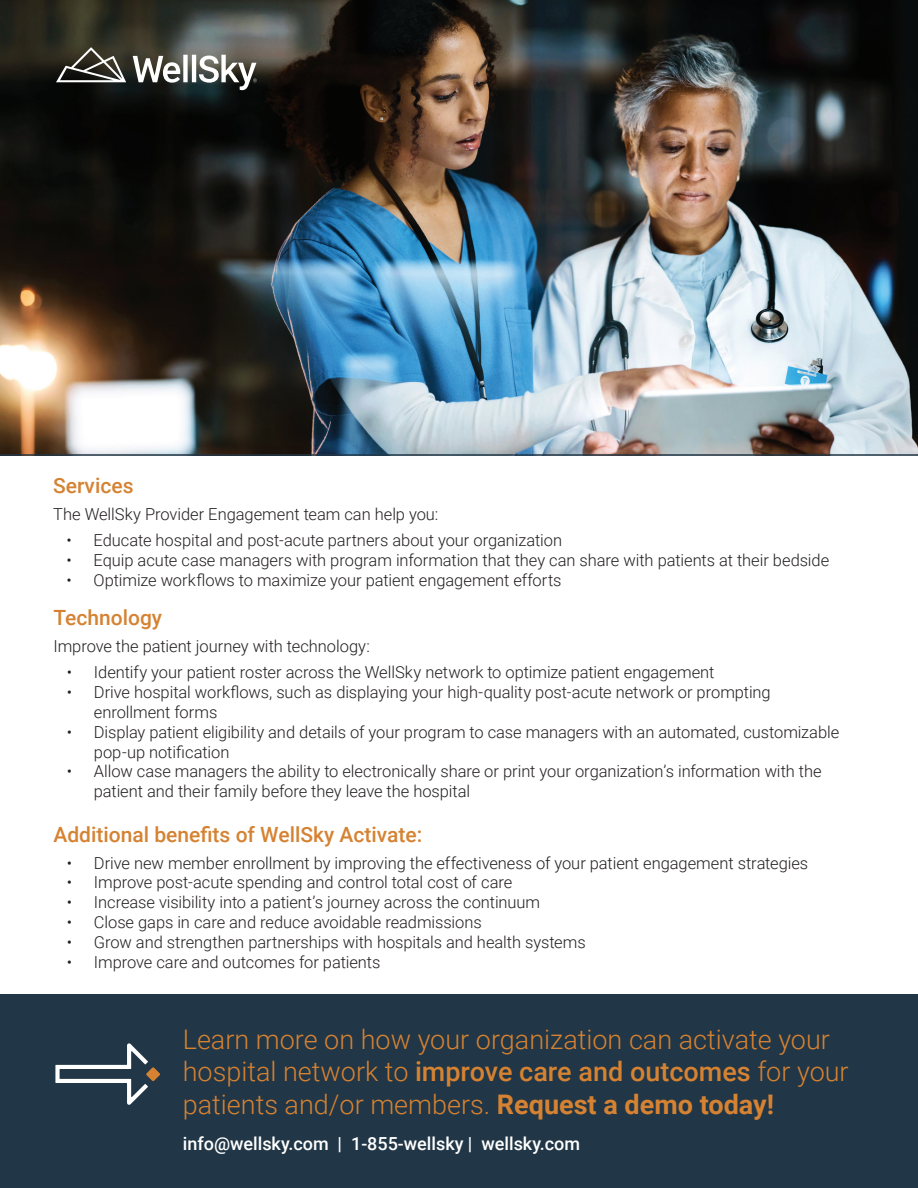
<style>
.page{position:relative;width:918px;height:1188px;background:#fff}
.page>*{position:absolute;margin:0;border:0;box-sizing:border-box;transform-origin:0 0}
.t1{font:300 27px/32.4px "Roboto";color:#d58232}
.t2{font:500 21px "Roboto";color:#d58232}
.t3{font:500 18px "Roboto";color:#fff}
.t4{font:300 16.5px/19.8px "Roboto";letter-spacing:-.005em;color:#231f20}
.s1{font-weight:500}
.s2{font-weight:700}
</style>
<div class="page">
<div style="left:0;top:995px;width:918px;height:193px;background:#213646"></div>
<svg style="left:55px;top:1043px;width:105px;height:62px"></svg>
<img style="left:0;top:0;width:918px;height:456px">
<svg style="left:53px;top:47px;width:204px;height:43px"></svg>
<p class="t2" style="left:53px;top:471px;width:82px">Services</p>
<p class="t4" style="left:53px;top:503px;width:387px">The WellSky Provider Engagement team can help you:</p>
<p class="t4" style="left:67px;top:530px;width:497px">• Educate hospital and post-acute partners about your organization</p>
<p class="t4" style="left:67px;top:550px;width:764px">• Equip acute case managers with program information that they can share with patients at their bedside</p>
<p class="t4" style="left:67px;top:569px;width:496px">• Optimize workflows to maximize your patient engagement efforts</p>
<p class="t2" style="left:53px;top:603px;width:110px">Technology</p>
<p class="t4" style="left:53px;top:635px;width:318px">Improve the patient journey with technology:</p>
<p class="t4" style="left:67px;top:662px;width:649px">• Identify your patient roster across the WellSky network to optimize patient engagement</p>
<p class="t4" style="left:94px;top:682px;width:678px;text-indent:-27px">• Drive hospital workflows, such as displaying your high-quality post-acute network or prompting enrollment forms</p>
<p class="t4" style="left:94px;top:721px;width:747px;text-indent:-27px">• Display patient eligibility and details of your program to case managers with an automated, customizable pop-up notification</p>
<p class="t4" style="left:94px;top:761px;width:729px;text-indent:-27px">• Allow case managers the ability to electronically share or print your organization’s information with the patient and their family before they leave the hospital</p>
<p class="t2" style="left:53px;top:820px;width:370px">Additional benefits of WellSky Activate:</p>
<p class="t4" style="left:67px;top:852px;width:743px">• Drive new member enrollment by improving the effectiveness of your patient engagement strategies</p>
<p class="t4" style="left:67px;top:872px;width:447px">• Improve post-acute spending and control total cost of care</p>
<p class="t4" style="left:67px;top:892px;width:475px">• Increase visibility into a patient’s journey across the continuum</p>
<p class="t4" style="left:67px;top:912px;width:416px">• Close gaps in care and reduce avoidable readmissions</p>
<p class="t4" style="left:67px;top:931px;width:520px">• Grow and strengthen partnerships with hospitals and health systems</p>
<p class="t4" style="left:67px;top:951px;width:315px">• Improve care and outcomes for patients</p>
<h1 class="t1" style="left:183px;top:1022px;width:667px">Learn more on how your organization can activate your hospital network to <span class="s1">improve care and outcomes</span> for your patients and/or members. <span class="s2">Request a demo today!</span></h1>
<p class="t3" style="left:183px;top:1131px;width:399px">info@wellsky.com | 1-855-wellsky | wellsky.com</p>
</div>
